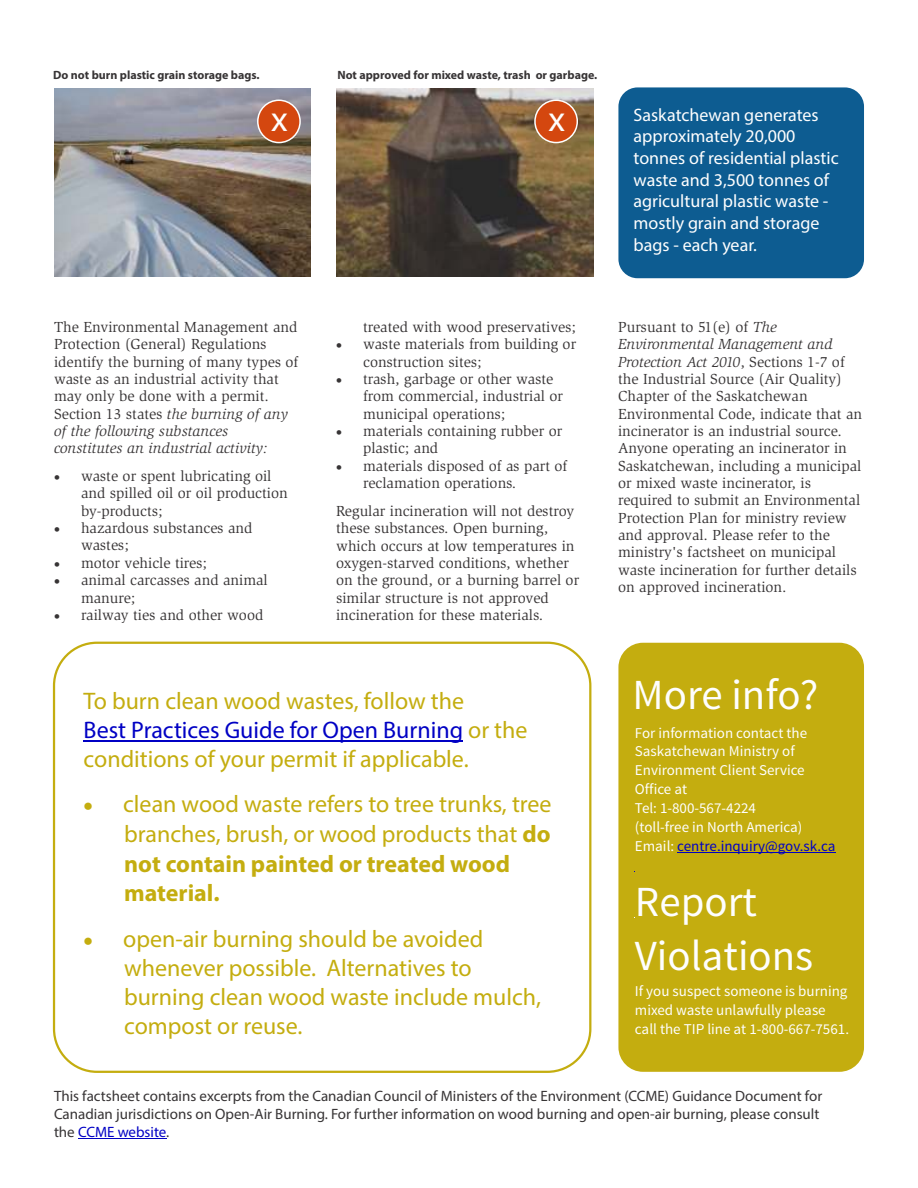
<style>
.page{position:relative;width:918px;height:1188px;background:#fff}
.page>*{position:absolute;margin:0;border:0;box-sizing:border-box;transform-origin:0 0}
.t1{font:42.9px/53.8px "Source Sans Pro";color:#fefefe}
.t2{font:36px "Myriad Pro";color:#fefefe}
.t3{font:24px/28.8px "Myriad Pro";color:#c4ad0f}
.t4{font:18px/21.6px "Myriad Pro";color:#fefefe}
.t5{font:15px/17.4px "Slimbach Std";color:#373435}
.t6{font:15px/18.9px "Source Sans Pro";color:#fefefe}
.t7{font:15px/18px "Myriad Pro";color:#373435}
.t8{font:700 12px "Myriad Pro";color:#373435}
.s1{font-style:italic}
.s2{color:#0000c4}
.s3{font-weight:700}
</style>
<div class="page">
<div style="left:53px;top:642px;width:538px;height:431px;border:2px solid #c4ad0f;border-radius:43px"></div>
<img style="left:54px;top:88px;width:256px;height:188px">
<img style="left:337px;top:88px;width:256px;height:188px">
<div style="left:257px;top:100px;width:44px;height:43px;background:#d4470f;border:1px solid #fefefe;border-radius:50%"></div>
<div style="left:534px;top:100px;width:44px;height:43px;background:#d4470f;border:1px solid #fefefe;border-radius:50%"></div>
<div style="left:618px;top:87px;width:246px;height:191px;background:#0d5c91;border-radius:19px"></div>
<hr style="left:78px;top:1138px;width:88px;height:1px;background:#0000c4">
<div style="left:618px;top:643px;width:246px;height:429px;background:#c4ad0f;border-radius:25px"></div>
<hr style="left:677px;top:852px;width:158px;height:1px;background:#0000c4">
<hr style="left:84px;top:740px;width:379px;height:2px;background:#0000c4">
<p class="t8" style="left:53px;top:70px;width:208px">Do not burn plastic grain storage bags.</p>
<p class="t8" style="left:337px;top:70px;width:261px">Not approved for mixed waste, trash or garbage.</p>
<h2 class="t2" style="left:271px;top:104px;width:18px">x</h2>
<h2 class="t2" style="left:548px;top:104px;width:18px">x</h2>
<p class="t4" style="left:634px;top:105px;width:207px">Saskatchewan generates approximately 20,000 tonnes of residential plastic waste and 3,500 tonnes of agricultural plastic waste - mostly grain and storage bags - each year.</p>
<p class="t5" style="left:54px;top:320px;width:246px">The Environmental Management and Protection (General) Regulations identify the burning of many types of waste as an industrial activity that may only be done with a permit.<br>Section 13 states <span class="s1">the burning of any of the following substances constitutes an industrial activity:</span></p>
<p class="t5" style="left:81px;top:469px;width:208px;text-indent:-27px">• waste or spent lubricating oil and spilled oil or oil production by-products;</p>
<p class="t5" style="left:81px;top:521px;width:173px;text-indent:-27px">• hazardous substances and wastes;</p>
<p class="t5" style="left:54px;top:556px;width:155px">• motor vehicle tires;</p>
<p class="t5" style="left:81px;top:573px;width:188px;text-indent:-27px">• animal carcasses and animal manure;</p>
<p class="t5" style="left:54px;top:608px;width:211px">• railway ties and other wood</p>
<p class="t5" style="left:363px;top:320px;width:214px">treated with wood preservatives;</p>
<p class="t5" style="left:363px;top:337px;width:215px;text-indent:-27px">• waste materials from building or construction sites;</p>
<p class="t5" style="left:363px;top:372px;width:202px;text-indent:-27px">• trash, garbage or other waste from commercial, industrial or municipal operations;</p>
<p class="t5" style="left:363px;top:424px;width:201px;text-indent:-27px">• materials containing rubber or plastic; and</p>
<p class="t5" style="left:363px;top:459px;width:206px;text-indent:-27px">• materials disposed of as part of reclamation operations.</p>
<p class="t5" style="left:336px;top:504px;width:245px">Regular incineration will not destroy these substances. Open burning, which occurs at low temperatures in oxygen-starved conditions, whether on the ground, or a burning barrel or similar structure is not approved incineration for these materials.</p>
<h3 class="t3" style="left:84px;top:689px;width:445px">To burn clean wood wastes, follow the<br><span class="s2">Best Practices Guide for Open Burning</span> or the conditions of your permit if applicable.</h3>
<h3 class="t3" style="left:124px;top:791px;width:429px;line-height:29.7px;text-indent:-40px">• clean wood waste refers to tree trunks, tree branches, brush, or wood products that <span class="s3">do not contain painted or treated wood material.</span></h3>
<h3 class="t3" style="left:124px;top:927px;width:419px;text-indent:-40px">• open-air burning should be avoided whenever possible. Alternatives to burning clean wood waste include mulch, compost or reuse.</h3>
<p class="t5" style="left:618px;top:320px;width:245px">Pursuant to 51(e) of <span class="s1">The Environmental Management and Protection Act 2010</span>, Sections 1-7 of the Industrial Source (Air Quality)<br>Chapter of the Saskatchewan Environmental Code, indicate that an incinerator is an industrial source.<br>Anyone operating an incinerator in Saskatchewan, including a municipal or mixed waste incinerator, is required to submit an Environmental Protection Plan for ministry review and approval. Please refer to the ministry's factsheet on municipal waste incineration for further details on approved incineration.</p>
<h1 class="t1" style="left:633px;top:671px;width:187px">More info?</h1>
<p class="t6" style="left:635px;top:724px;width:202px">For information contact the<br>Saskatchewan Ministry of<br>Environment Client Service<br>Office at<br>Tel: 1-800-567-4224<br>(toll-free in North America)<br>Email: <span class="s2">centre.inquiry@gov.sk.ca</span></p>
<h1 class="t1" style="left:635px;top:878px;width:180px">Report<br>Violations</h1>
<p class="t6" style="left:635px;top:983px;width:216px">If you suspect someone is burning mixed waste unlawfully please call the TIP line at 1-800-667-7561.</p>
<p class="t7" style="left:54px;top:1088px;width:770px">This factsheet contains excerpts from the Canadian Council of Ministers of the Environment (CCME) Guidance Document for<br>Canadian jurisdictions on Open-Air Burning. For further information on wood burning and open-air burning, please consult the <span class="s2">CCME website</span>.</p>
</div>
